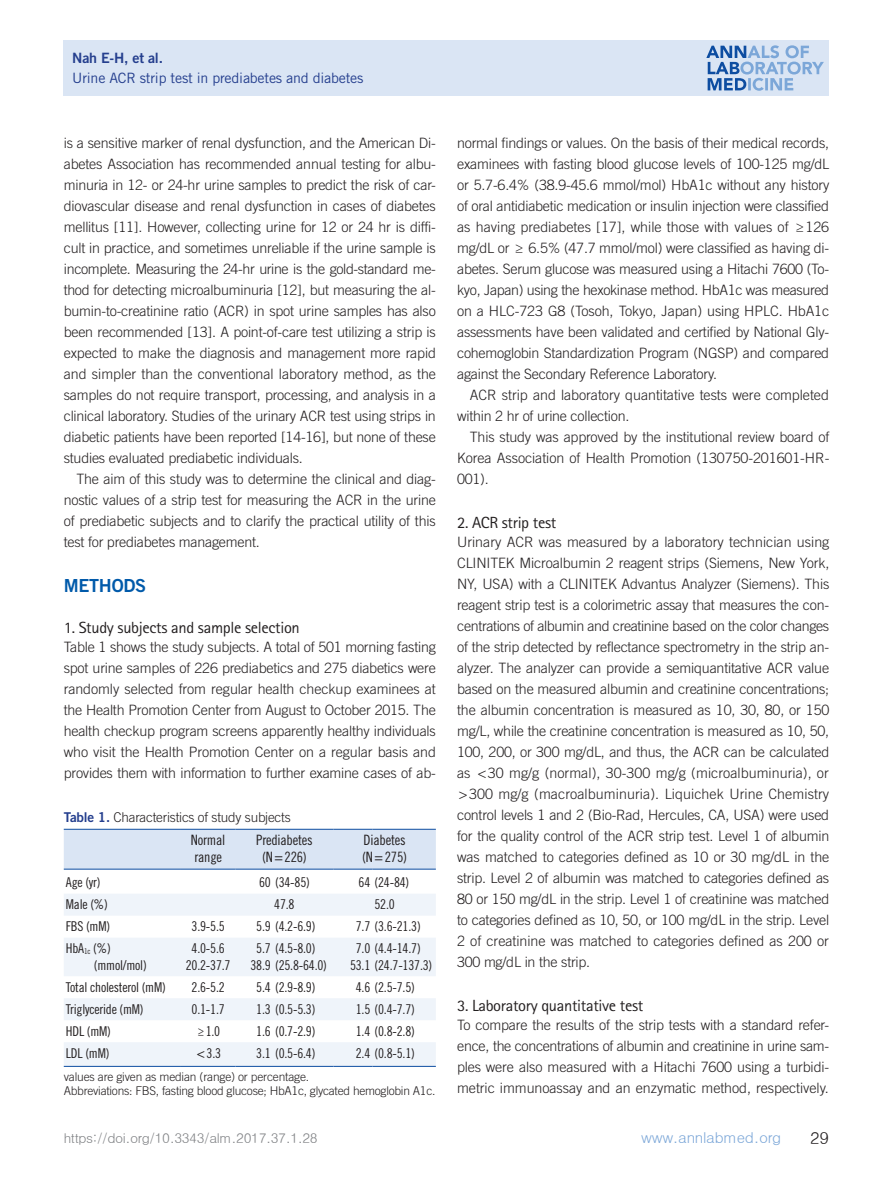
<style>
.page{position:relative;width:893px;height:1191px;background:#fff}
.page>*{position:absolute;margin:0;border:0;box-sizing:border-box;transform-origin:0 0}
.본문대제목{font:18px "Trade Gothic LT Std Bd 2";letter-spacing:-.015em;color:#015aaa}
.URL{font:16.5px "Dotum";color:#231f20}
.본문중제목{font:16.2px "Rotis Sans Serif Std";letter-spacing:-.02em;color:#231f20}
.URL-2{font:15px "Dotum";letter-spacing:-.02em;color:#7ca7d8}
.본문{font:300 14.25px/21px "Trade Gothic LT Std";letter-spacing:-.015em;color:#231f20;text-align:justify}
.표머리글{font:14.25px/17.1px "Trade Gothic LT Std Cn 18";letter-spacing:-.015em;color:#231f20}
.하시라이름{font:14.25px "Trade Gothic LT Std";letter-spacing:-.015em;color:#253f8e}
.하시라이름-2{font:14.25px "Trade Gothic LT Std Bd 2";letter-spacing:-.015em;color:#253f8e}
.표본문{font:13.5px/16.5px "Trade Gothic LT Std Cn 18";letter-spacing:-.015em;color:#231f20}
.t1{font:13.5px "Dotum";letter-spacing:-.03em;color:#808285}
.표제목_그림설명{font:300 13.5px "Trade Gothic LT Std";letter-spacing:-.015em;color:#231f20}
.표_그림_주석{font:300 12px "Trade Gothic LT Std";letter-spacing:-.02em;color:#231f20}
.s1{font-family:"Trade Gothic LT Std Bd 2";font-weight:400;color:#253f8e}
.s2{font-size:7.8px}
</style>
<div class="page">
<div style="left:64px;top:40px;width:765px;height:56px;background:#dae5f4"></div>
<svg style="left:706px;top:45px;width:118px;height:46px"></svg>
<div style="left:64px;top:830px;width:372px;height:38px;background:#dae5f4"></div>
<svg style="left:64px;top:894px;width:372px;height:172px;fill:#eff4fa"></svg>
<hr style="left:64px;top:829px;width:117px;height:1px;background:#0d4da1">
<hr style="left:181px;top:829px;width:54px;height:1px;background:#0d4da1">
<hr style="left:235px;top:829px;width:38px;height:1px;background:#0d4da1">
<hr style="left:273px;top:829px;width:60px;height:1px;background:#0d4da1">
<hr style="left:333px;top:829px;width:39px;height:1px;background:#0d4da1">
<hr style="left:372px;top:829px;width:64px;height:1px;background:#0d4da1">
<hr style="left:64px;top:868px;width:117px;height:1px;background:#0d4da1">
<hr style="left:181px;top:868px;width:54px;height:1px;background:#0d4da1">
<hr style="left:235px;top:868px;width:38px;height:1px;background:#0d4da1">
<hr style="left:273px;top:868px;width:60px;height:1px;background:#0d4da1">
<hr style="left:333px;top:868px;width:39px;height:1px;background:#0d4da1">
<hr style="left:372px;top:868px;width:64px;height:1px;background:#0d4da1">
<hr style="left:64px;top:1066px;width:117px;height:1px;background:#0d4da1">
<hr style="left:181px;top:1066px;width:54px;height:1px;background:#0d4da1">
<hr style="left:235px;top:1066px;width:38px;height:1px;background:#0d4da1">
<hr style="left:273px;top:1066px;width:60px;height:1px;background:#0d4da1">
<hr style="left:333px;top:1066px;width:39px;height:1px;background:#0d4da1">
<hr style="left:372px;top:1066px;width:64px;height:1px;background:#0d4da1">
<p class="하시라이름-2" style="left:72px;top:49px;width:92px">Nah E-H, et al.</p>
<p class="하시라이름" style="left:72px;top:69px;width:293px">Urine ACR strip test in prediabetes and diabetes</p>
<p class="본문" style="left:64px;top:132px;width:374px">is a sensitive marker of renal dysfunction, and the American Di&shy;abetes Association has recommended annual testing for albu&shy;minuria in 12- or 24-hr urine samples to predict the risk of car&shy;diovascular disease and renal dysfunction in cases of diabetes mellitus [11]. However, collecting urine for 12 or 24 hr is diffi&shy;cult in practice, and sometimes unreliable if the urine sample is incomplete. Measuring the 24-hr urine is the gold-standard me&shy;thod for detecting microalbuminuria [12], but measuring the al&shy;bumin-to-creatinine ratio (ACR) in spot urine samples has also been recommended [13]. A point-of-care test utilizing a strip is expected to make the diagnosis and management more rapid and simpler than the conventional laboratory method, as the samples do not require transport, processing, and analysis in a clinical laboratory. Studies of the urinary ACR test using strips in diabetic patients have been reported [14-16], but none of these studies evaluated prediabetic individuals.</p>
<p class="본문" style="left:64px;top:468px;width:374px;text-indent:13px">The aim of this study was to determine the clinical and diag&shy;nostic values of a strip test for measuring the ACR in the urine of prediabetic subjects and to clarify the practical utility of this test for prediabetes management.</p>
<p class="본문대제목" style="left:64px;top:574px;width:84px">METHODS</p>
<p class="본문중제목" style="left:64px;top:618px;width:238px">1. Study subjects and sample selection</p>
<p class="본문" style="left:64px;top:636px;width:374px">Table 1 shows the study subjects. A total of 501 morning fasting spot urine samples of 226 prediabetics and 275 diabetics were randomly selected from regular health checkup examinees at the Health Promotion Center from August to October 2015. The health checkup program screens apparently healthy individuals who visit the Health Promotion Center on a regular basis and provides them with information to further examine cases of ab-</p>
<p class="표제목_그림설명" style="left:64px;top:809px;width:228px"><span class="s1">Table 1.</span> Characteristics of study subjects</p>
<p class="표머리글" style="left:191px;top:831px;width:36px">Normal range</p>
<p class="표머리글" style="left:256px;top:831px;width:58px">Prediabetes</p>
<p class="표머리글" style="left:262px;top:848px;width:46px">(N=226)</p>
<p class="표머리글" style="left:364px;top:831px;width:44px">Diabetes</p>
<p class="표머리글" style="left:362px;top:848px;width:46px">(N=275)</p>
<p class="표본문" style="left:66px;top:874px;width:36px">Age (yr)</p>
<p class="표본문" style="left:259px;top:874px;width:52px">60 (34-85)</p>
<p class="표본문" style="left:359px;top:874px;width:52px">64 (24-84)</p>
<p class="표본문" style="left:66px;top:896px;width:44px">Male (%)</p>
<p class="표본문" style="left:274px;top:896px;width:22px">47.8</p>
<p class="표본문" style="left:374px;top:896px;width:22px">52.0</p>
<p class="표본문" style="left:66px;top:918px;width:46px">FBS (mM)</p>
<p class="표본문" style="left:192px;top:918px;width:35px">3.9-5.5</p>
<p class="표본문" style="left:256px;top:918px;width:61px">5.9 (4.2-6.9)</p>
<p class="표본문" style="left:356px;top:918px;width:66px">7.7 (3.6-21.3)</p>
<p class="표본문" style="left:94px;top:940px;width:54px;text-indent:-28px">HbA<span class="s2">1c</span> (%) (mmol/mol)</p>
<p class="표본문" style="left:192px;top:940px;width:35px">4.0-5.6</p>
<p class="표본문" style="left:256px;top:940px;width:61px">5.7 (4.5-8.0)</p>
<p class="표본문" style="left:250px;top:956px;width:78px">38.9 (25.8-64.0)</p>
<p class="표본문" style="left:356px;top:940px;width:66px">7.0 (4.4-14.7)</p>
<p class="표본문" style="left:350px;top:956px;width:84px">53.1 (24.7-137.3)</p>
<p class="표본문" style="left:186px;top:956px;width:46px">20.2-37.7</p>
<p class="표본문" style="left:66px;top:978px;width:102px">Total cholesterol (mM)</p>
<p class="표본문" style="left:192px;top:978px;width:35px">2.6-5.2</p>
<p class="표본문" style="left:256px;top:978px;width:61px">5.4 (2.9-8.9)</p>
<p class="표본문" style="left:356px;top:978px;width:61px">4.6 (2.5-7.5)</p>
<p class="표본문" style="left:66px;top:1000px;width:79px">Triglyceride (mM)</p>
<p class="표본문" style="left:192px;top:1000px;width:35px">0.1-1.7</p>
<p class="표본문" style="left:256px;top:1000px;width:61px">1.3 (0.5-5.3)</p>
<p class="표본문" style="left:356px;top:1000px;width:61px">1.5 (0.4-7.7)</p>
<p class="표본문" style="left:66px;top:1022px;width:47px">HDL (mM)</p>
<p class="표본문" style="left:198px;top:1022px;width:24px">≥1.0</p>
<p class="표본문" style="left:256px;top:1022px;width:61px">1.6 (0.7-2.9)</p>
<p class="표본문" style="left:356px;top:1022px;width:61px">1.4 (0.8-2.8)</p>
<p class="표본문" style="left:66px;top:1044px;width:45px">LDL (mM)</p>
<p class="표본문" style="left:197px;top:1044px;width:26px">&lt;3.3</p>
<p class="표본문" style="left:256px;top:1044px;width:61px">3.1 (0.5-6.4)</p>
<p class="표본문" style="left:356px;top:1044px;width:61px">2.4 (0.8-5.1)</p>
<p class="표_그림_주석" style="left:64px;top:1069px;width:247px">values are given as median (range) or percentage.</p>
<p class="표_그림_주석" style="left:64px;top:1084px;width:373px">Abbreviations: FBS, fasting blood glucose; HbA1c, glycated hemoglobin A1c.</p>
<p class="본문" style="left:457px;top:132px;width:374px">normal findings or values. On the basis of their medical records, examinees with fasting blood glucose levels of 100-125 mg/dL or 5.7-6.4% (38.9-45.6 mmol/mol) HbA1c without any history of oral antidiabetic medication or insulin injection were classified as having prediabetes [17], while those with values of ≥126 mg/dL or ≥ 6.5% (47.7 mmol/mol) were classified as having di&shy;abetes. Serum glucose was measured using a Hitachi 7600 (To&shy;kyo, Japan) using the hexokinase method. HbA1c was measured on a HLC-723 G8 (Tosoh, Tokyo, Japan) using HPLC. HbA1c assessments have been validated and certified by National Gly&shy;cohemoglobin Standardization Program (NGSP) and compared against the Secondary Reference Laboratory.</p>
<p class="본문" style="left:457px;top:384px;width:373px;text-indent:13px">ACR strip and laboratory quantitative tests were completed within 2 hr of urine collection.</p>
<p class="본문" style="left:457px;top:426px;width:374px;text-indent:13px">This study was approved by the institutional review board of Korea Association of Health Promotion (130750-201601-HR-001).</p>
<p class="본문중제목" style="left:457px;top:513px;width:101px">2. ACR strip test</p>
<p class="본문" style="left:457px;top:531px;width:374px">Urinary ACR was measured by a laboratory technician using CLINITEK Microalbumin 2 reagent strips (Siemens, New York, NY, USA) with a CLINITEK Advantus Analyzer (Siemens). This reagent strip test is a colorimetric assay that measures the con&shy;centrations of albumin and creatinine based on the color changes of the strip detected by reflectance spectrometry in the strip an&shy;alyzer. The analyzer can provide a semiquantitative ACR value based on the measured albumin and creatinine concentrations; the albumin concentration is measured as 10, 30, 80, or 150 mg/L, while the creatinine concentration is measured as 10, 50, 100, 200, or 300 mg/dL, and thus, the ACR can be calculated as &lt;30 mg/g (normal), 30-300 mg/g (microalbuminuria), or &gt;300 mg/g (macroalbuminuria). Liquichek Urine Chemistry control levels 1 and 2 (Bio-Rad, Hercules, CA, USA) were used for the quality control of the ACR strip test. Level 1 of albumin was matched to categories defined as 10 or 30 mg/dL in the strip. Level 2 of albumin was matched to categories defined as 80 or 150 mg/dL in the strip. Level 1 of creatinine was matched to categories defined as 10, 50, or 100 mg/dL in the strip. Level 2 of creatinine was matched to categories defined as 200 or 300 mg/dL in the strip.</p>
<p class="본문중제목" style="left:457px;top:996px;width:188px">3. Laboratory quantitative test</p>
<p class="본문" style="left:457px;top:1014px;width:374px">To compare the results of the strip tests with a standard refer&shy;ence, the concentrations of albumin and creatinine in urine sam&shy;ples were also measured with a Hitachi 7600 using a turbidi&shy;metric immunoassay and an enzymatic method, respectively.</p>
<p class="t1" style="left:64px;top:1131px;width:256px">https://doi.org/10.3343/alm.2017.37.1.28</p>
<p class="URL-2" style="left:641px;top:1130px;width:142px">www.annlabmed.org</p>
<p class="URL" style="left:810px;top:1129px;width:20px">29</p>
</div>
